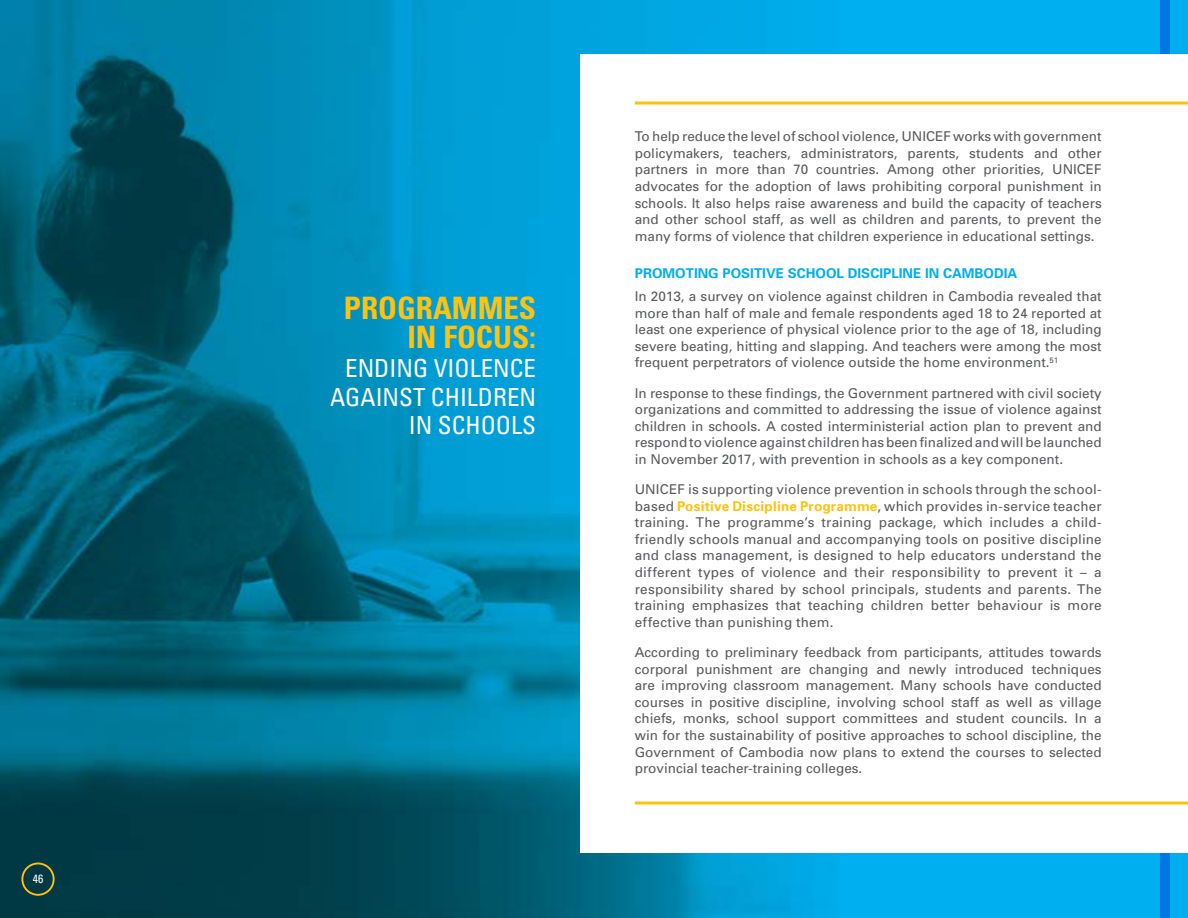
<style>
.page{position:relative;width:1188px;height:918px;background:#fff}
.page>*{position:absolute;margin:0;border:0;box-sizing:border-box;transform-origin:0 0}
.t1{font:700 condensed 30.9px/29px "Univers";color:#ffc20e;text-align:right}
.t2{font:condensed 24.9px/29px "Univers";color:#fff;text-align:right}
.Paragraph_Text_E{font:13.5px/16.6px "Univers";color:#58595b;text-align:justify}
.Paragraph_Text_E-2{font:700 13.5px "Univers";color:#00aeef}
.t3{font:condensed 12px "Univers";color:#fff}
.s1{font-weight:700;color:#ffc20e}
</style>
<div class="page">
<img style="left:0;top:0;width:1160px;height:918px">
<svg style="left:1160px;top:0;width:28px;height:918px;fill:#00aeef"></svg>
<div style="left:21px;top:863px;width:34px;height:33px;border:2px solid #ffc20e;border-radius:50%"></div>
<div style="left:580px;top:54px;width:608px;height:798px;background:#fff"></div>
<hr style="left:635px;top:102px;width:553px;height:3px;background:#ffc20e">
<hr style="left:635px;top:802px;width:553px;height:3px;background:#ffc20e">
<p class="t3" style="left:33px;top:871px;width:12px">46</p>
<p class="t1" style="left:344px;top:293px;width:194px">PROGRAMMES<br>IN FOCUS:</p>
<p class="t2" style="left:330px;top:353px;width:207px">ENDING VIOLENCE<br>AGAINST CHILDREN<br>IN SCHOOLS</p>
<p class="Paragraph_Text_E" style="left:635px;top:128px;width:468px">To help reduce the level of school violence, UNICEF works with government policymakers, teachers, administrators, parents, students and other partners in more than 70 countries. Among other priorities, UNICEF advocates for the adoption of laws prohibiting corporal punishment in schools. It also helps raise awareness and build the capacity of teachers and other school staff, as well as children and parents, to prevent the many forms of violence that children experience in educational settings.</p>
<p class="Paragraph_Text_E-2" style="left:635px;top:264px;width:384px">PROMOTING POSITIVE SCHOOL DISCIPLINE IN CAMBODIA</p>
<p class="Paragraph_Text_E" style="left:635px;top:288px;width:468px">In 2013, a survey on violence against children in Cambodia revealed that more than half of male and female respondents aged 18 to 24 reported at least one experience of physical violence prior to the age of 18, including severe beating, hitting and slapping. And teachers were among the most frequent perpetrators of violence outside the home environment.<sup>51</sup></p>
<p class="Paragraph_Text_E" style="left:635px;top:384px;width:468px">In response to these findings, the Government partnered with civil society organizations and committed to addressing the issue of violence against children in schools. A costed interministerial action plan to prevent and respond to violence against children has been finalized and will be launched in November 2017, with prevention in schools as a key component.</p>
<p class="Paragraph_Text_E" style="left:635px;top:481px;width:468px">UNICEF is supporting violence prevention in schools through the school&shy;based <span class="s1">Positive Discipline Programme</span>, which provides in-service teacher training. The programme’s training package, which includes a child&shy;friendly schools manual and accompanying tools on positive discipline and class management, is designed to help educators understand the different types of violence and their responsibility to prevent it – a responsibility shared by school principals, students and parents. The training emphasizes that teaching children better behaviour is more effective than punishing them.</p>
<p class="Paragraph_Text_E" style="left:635px;top:644px;width:468px">According to preliminary feedback from participants, attitudes towards corporal punishment are changing and newly introduced techniques are improving classroom management. Many schools have conducted courses in positive discipline, involving school staff as well as village chiefs, monks, school support committees and student councils. In a win for the sustainability of positive approaches to school discipline, the Government of Cambodia now plans to extend the courses to selected provincial teacher-training colleges.</p>
</div>
